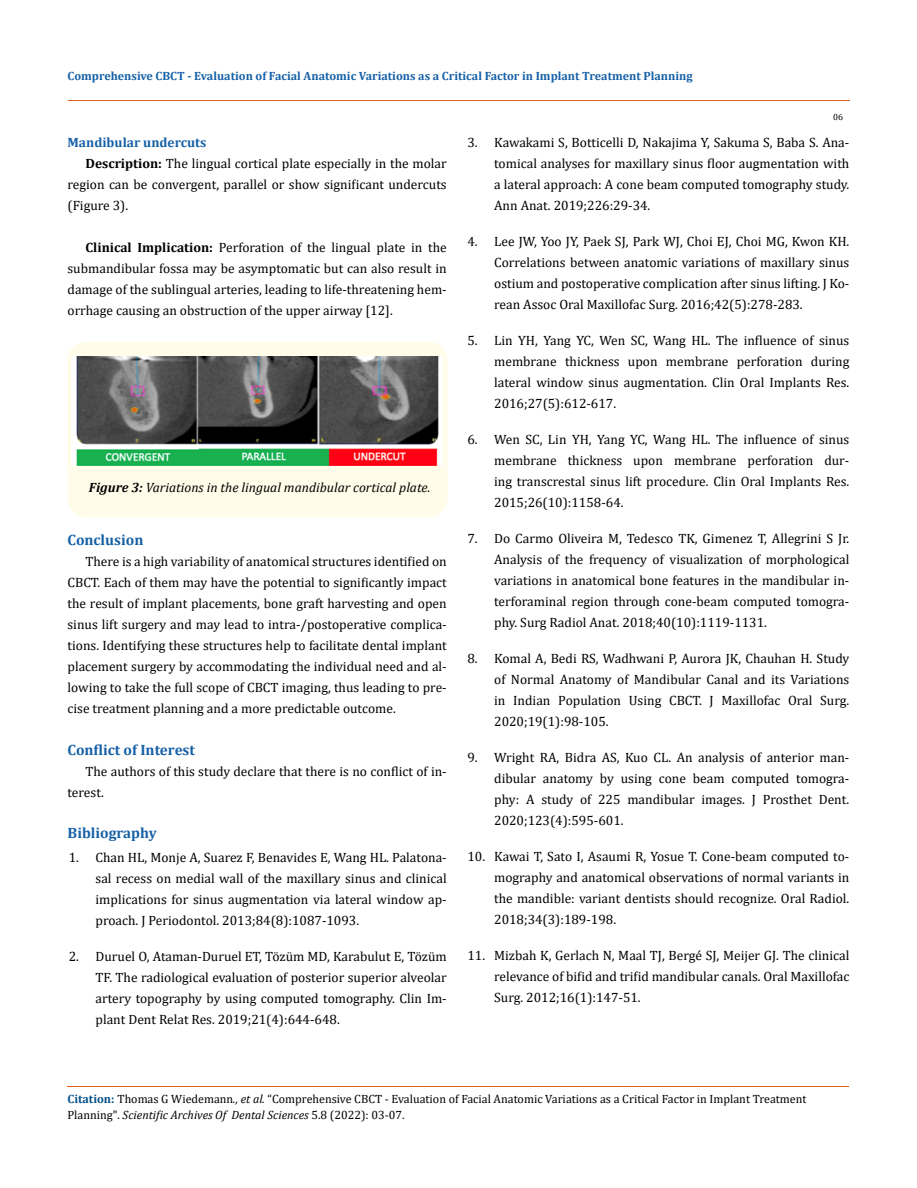
<style>
.page{position:relative;width:917px;height:1188px;background:#fff}
.page>*{position:absolute;margin:0;border:0;box-sizing:border-box;transform-origin:0 0}
.t1{font:700 15px "Cambria";color:#1560a6}
.t2{font:13.5px/21px "Cambria";color:#000;text-align:justify}
.t3{font:italic 13.5px "Cambria";color:#000}
.t4{font:700 13.5px "Cambria";color:#1560a6}
.t5{font:12px/16.5px "Cambria";color:#000}
.t6{font:700 12px "Cambria";color:#1560a6}
.t7{font:9px "Cambria";color:#000}
.s1{font-weight:700}
.s2{font-weight:700;color:#035089}
.s3{font-style:italic}
</style>
<div class="page">
<hr style="left:68px;top:101px;width:781px;height:1px;background:#e05d1a">
<hr style="left:67px;top:1087px;width:782px;height:1px;background:#e05d1a">
<div style="left:68px;top:342px;width:379px;height:175px;background:#fffde9;border-radius:18px"></div>
<img style="left:72px;top:356px;width:371px;height:109px">
<p class="t6" style="left:68px;top:68px;width:626px">Comprehensive CBCT - Evaluation of Facial Anatomic Variations as a Critical Factor in Implant Treatment Planning</p>
<p class="t7" style="left:833px;top:112px;width:11px">06</p>
<p class="t4" style="left:68px;top:132px;width:140px">Mandibular undercuts</p>
<p class="t2" style="left:85px;top:152px;width:363px"><span class="s1">Description:</span> The lingual cortical plate especially in the molar</p>
<p class="t2" style="left:67px;top:173px;width:381px">region can be convergent, parallel or show significant undercuts</p>
<p class="t2" style="left:67px;top:194px;width:62px">(Figure 3).</p>
<p class="t2" style="left:67px;top:236px;width:381px;text-indent:18px"><span class="s1">Clinical Implication:</span> Perforation of the lingual plate in the submandibular fossa may be asymptomatic but can also result in damage of the sublingual arteries, leading to life-threatening hem&shy;orrhage causing an obstruction of the upper airway [12].</p>
<p class="t3" style="left:89px;top:478px;width:343px"><span class="s1">Figure 3:</span> Variations in the lingual mandibular cortical plate.</p>
<p class="t1" style="left:67px;top:529px;width:77px">Conclusion</p>
<p class="t2" style="left:67px;top:551px;width:381px;text-indent:18px">There is a high variability of anatomical structures identified on CBCT. Each of them may have the potential to significantly impact the result of implant placements, bone graft harvesting and open sinus lift surgery and may lead to intra-/postoperative complica&shy;tions. Identifying these structures help to facilitate dental implant placement surgery by accommodating the individual need and al&shy;lowing to take the full scope of CBCT imaging, thus leading to pre&shy;cise treatment planning and a more predictable outcome.</p>
<p class="t1" style="left:67px;top:739px;width:129px">Conflict of Interest</p>
<p class="t2" style="left:67px;top:761px;width:381px;text-indent:18px">The authors of this study declare that there is no conflict of in&shy;terest.</p>
<p class="t1" style="left:68px;top:822px;width:91px">Bibliography</p>
<p class="t2" style="left:96px;top:847px;width:353px;text-indent:-27px">1. Chan HL, Monje A, Suarez F, Benavides E, Wang HL. Palatona&shy;sal recess on medial wall of the maxillary sinus and clinical implications for sinus augmentation via lateral window ap&shy;proach. J Periodontol. 2013;84(8):1087-1093.</p>
<p class="t2" style="left:96px;top:946px;width:353px;text-indent:-27px">2. Duruel O, Ataman-Duruel ET, Tözüm MD, Karabulut E, Tözüm TF. The radiological evaluation of posterior superior alveolar artery topography by using computed tomography. Clin Im&shy;plant Dent Relat Res. 2019;21(4):644-648.</p>
<p class="t2" style="left:494px;top:131px;width:357px;text-indent:-27px">3. Kawakami S, Botticelli D, Nakajima Y, Sakuma S, Baba S. Ana&shy;tomical analyses for maxillary sinus floor augmentation with a lateral approach: A cone beam computed tomography study.<br>Ann Anat. 2019;226:29-34.</p>
<p class="t2" style="left:494px;top:230px;width:357px;text-indent:-27px">4. Lee JW, Yoo JY, Paek SJ, Park WJ, Choi EJ, Choi MG, Kwon KH.<br>Correlations between anatomic variations of maxillary sinus ostium and postoperative complication after sinus lifting. J Ko&shy;rean Assoc Oral Maxillofac Surg. 2016;42(5):278-283.</p>
<p class="t2" style="left:494px;top:329px;width:357px;text-indent:-27px">5. Lin YH, Yang YC, Wen SC, Wang HL. The influence of sinus membrane thickness upon membrane perforation during lateral window sinus augmentation. Clin Oral Implants Res.<br>2016;27(5):612-617.</p>
<p class="t2" style="left:494px;top:429px;width:357px;text-indent:-27px">6. Wen SC, Lin YH, Yang YC, Wang HL. The influence of sinus membrane thickness upon membrane perforation dur&shy;ing transcrestal sinus lift procedure. Clin Oral Implants Res.<br>2015;26(10):1158-64.</p>
<p class="t2" style="left:494px;top:528px;width:357px;text-indent:-27px">7. Do Carmo Oliveira M, Tedesco TK, Gimenez T, Allegrini S Jr.<br>Analysis of the frequency of visualization of morphological variations in anatomical bone features in the mandibular in&shy;terforaminal region through cone-beam computed tomogra&shy;phy. Surg Radiol Anat. 2018;40(10):1119-1131.</p>
<p class="t2" style="left:494px;top:648px;width:357px;text-indent:-27px">8. Komal A, Bedi RS, Wadhwani P, Aurora JK, Chauhan H. Study of Normal Anatomy of Mandibular Canal and its Variations in Indian Population Using CBCT. J Maxillofac Oral Surg.<br>2020;19(1):98-105.</p>
<p class="t2" style="left:494px;top:747px;width:357px;text-indent:-27px">9. Wright RA, Bidra AS, Kuo CL. An analysis of anterior man&shy;dibular anatomy by using cone beam computed tomogra&shy;phy: A study of 225 mandibular images. J Prosthet Dent.<br>2020;123(4):595-601.</p>
<p class="t2" style="left:494px;top:846px;width:357px;text-indent:-27px">10. Kawai T, Sato I, Asaumi R, Yosue T. Cone-beam computed to&shy;mography and anatomical observations of normal variants in the mandible: variant dentists should recognize. Oral Radiol.<br>2018;34(3):189-198.</p>
<p class="t2" style="left:494px;top:945px;width:357px;text-indent:-27px">11. Mizbah K, Gerlach N, Maal TJ, Bergé SJ, Meijer GJ. The clinical relevance of bifid and trifid mandibular canals. Oral Maxillofac Surg. 2012;16(1):147-51.</p>
<p class="t5" style="left:67px;top:1090px;width:740px"><span class="s2">Citation:</span> Thomas G Wiedemann<span class="s3">., et al.</span> “Comprehensive CBCT - Evaluation of Facial Anatomic Variations as a Critical Factor in Implant Treatment<br>Planning". <span class="s3">Scientific Archives Of Dental Sciences</span> 5.8 (2022): 03-07.</p>
</div>
